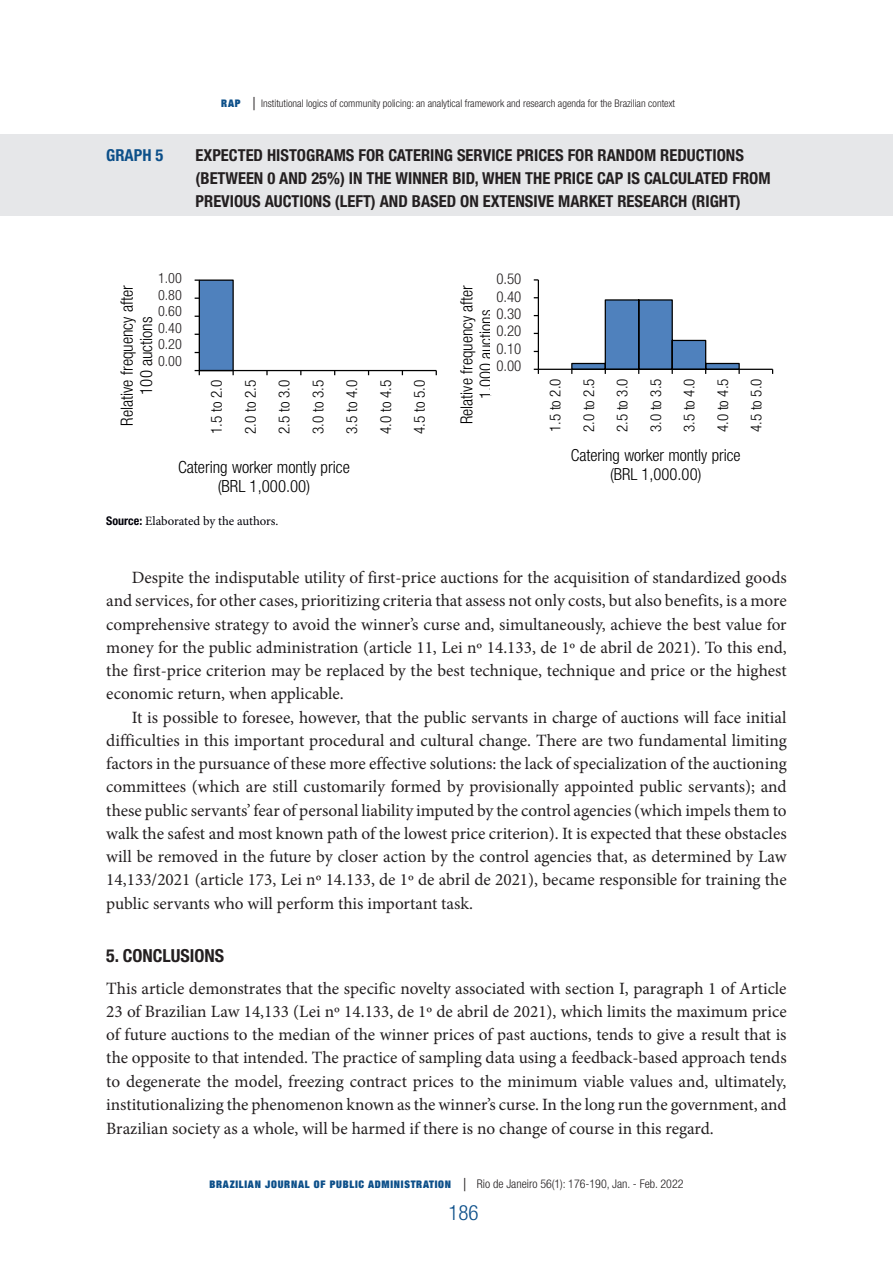
<style>
.page{position:relative;width:893px;height:1263px;background:#fff}
.page>*{position:absolute;margin:0;border:0;box-sizing:border-box;transform-origin:0 0}
.t1{font:300 condensed 21px "Helvetica Neue LT Std";color:#0c4f89}
.SUB1{font:700 condensed 18px "Helvetica Neue LT Std";color:#231f20}
.texto_3{font:17.25px/23.2px "Minion Pro";color:#231f20;text-align:justify}
.sem_recuo{font:17.25px/23.4px "Minion Pro";letter-spacing:-.005em;color:#231f20;text-align:justify}
.t2{font:300 condensed 16.8px/19.2px "Helvetica Neue LT Std";color:#000;text-align:center}
.t3{font:300 condensed 16.65px/19px "Helvetica Neue LT Std";color:#000;text-align:center}
.tit_tab{font:700 condensed 16.5px/23.1px "Helvetica Neue LT Std";color:#231f20}
.tit_tab-2{font:700 condensed 16.5px "Helvetica Neue LT Std";color:#0c4f89}
.t4{font:300 condensed 15.15px "Helvetica Neue LT Std";color:#000}
.t5{font:300 condensed 15px "Helvetica Neue LT Std";color:#000}
.TEXTO_TAB{font:300 condensed 15px "Helvetica Neue LT Std";color:#231f20}
.TEXTO_TAB-2{font:300 condensed 14.25px "Helvetica Neue LT Std";color:#231f20}
.fonte{font:12.75px "Minion Pro";letter-spacing:-.005em;color:#000009}
.t6{font:300 condensed 12px "Helvetica Neue LT Std";color:#231f20}
.t7{font:300 condensed 10.5px "Helvetica Neue LT Std";color:#231f20}
.s1{font-family:"Helvetica Neue";font-weight:900;font-stretch:expanded;color:#0c4f89}
.s2{font-size:18px}
.s3{font-family:"Helvetica Neue LT Std";font-weight:700;font-stretch:condensed;font-size:12px}
.s4{font-family:"Helvetica Neue";font-weight:900;font-stretch:expanded;font-size:10.5px;color:#0c4f89}
</style>
<div class="page">
<div style="left:0;top:135px;width:893px;height:81px;background:#e6e7e9"></div>
<div style="left:199px;top:280px;width:34px;height:91px;background:#4f81bd"></div>
<div style="left:199px;top:280px;width:35px;height:91px;border:1px solid #000"></div>
<hr style="left:199px;top:280px;width:1px;height:91px;background:#000">
<hr style="left:199px;top:370px;width:237px;height:1px;background:#000">
<svg style="left:195px;top:370px;width:5px;height:5px"></svg>
<hr style="left:538px;top:280px;width:1px;height:89px;background:#000">
<hr style="left:538px;top:369px;width:235px;height:1px;background:#000">
<svg style="left:534px;top:369px;width:5px;height:5px"></svg>
<svg style="left:571px;top:299px;width:169px;height:75px"></svg>
<p class="t7" style="left:221px;top:98px;width:455px"><span class="s1">RAP</span> <span class="s2">|</span> Institutional logics of community policing: an analytical framework and research agenda for the Brazilian context</p>
<p class="tit_tab-2" style="left:106px;top:145px;width:59px">GRAPH 5</p>
<p class="tit_tab" style="left:196px;top:143px;width:576px">EXPECTED HISTOGRAMS FOR CATERING SERVICE PRICES FOR RANDOM REDUCTIONS (BETWEEN 0 AND 25%) IN THE WINNER BID, WHEN THE PRICE CAP IS CALCULATED FROM<br>PREVIOUS AUCTIONS (LEFT) AND BASED ON EXTENSIVE MARKET RESEARCH (RIGHT)</p>
<p class="TEXTO_TAB-2" style="left:158px;top:270px;width:25px">1.00</p>
<p class="TEXTO_TAB-2" style="left:158px;top:287px;width:25px">0.80</p>
<p class="TEXTO_TAB-2" style="left:158px;top:303px;width:25px">0.60</p>
<p class="TEXTO_TAB-2" style="left:158px;top:320px;width:25px">0.40</p>
<p class="TEXTO_TAB-2" style="left:158px;top:336px;width:25px">0.20</p>
<p class="TEXTO_TAB-2" style="left:158px;top:353px;width:25px">0.00</p>
<p class="t4" style="left:160px;top:271px;width:27px">1,00</p>
<p class="t2" style="left:117px;top:426px;width:142px;rotate:-90deg">Relative frequency after<br>100 auctions</p>
<p class="t4" style="left:160px;top:289px;width:27px">0,80</p>
<p class="t4" style="left:160px;top:307px;width:27px">0,60</p>
<p class="t4" style="left:160px;top:325px;width:27px">0,40</p>
<p class="t4" style="left:160px;top:343px;width:27px">0,20</p>
<p class="t4" style="left:160px;top:362px;width:27px">0,00</p>
<p class="t4" style="left:208px;top:434px;width:55px;rotate:-90deg">1.5 to 2.0</p>
<p class="t4" style="left:242px;top:434px;width:55px;rotate:-90deg">2.0 to 2.5</p>
<p class="t4" style="left:275px;top:434px;width:55px;rotate:-90deg">2.5 to 3.0</p>
<p class="t4" style="left:309px;top:434px;width:55px;rotate:-90deg">3.0 to 3.5</p>
<p class="t4" style="left:343px;top:434px;width:55px;rotate:-90deg">3.5 to 4.0</p>
<p class="t4" style="left:377px;top:434px;width:55px;rotate:-90deg">4.0 to 4.5</p>
<p class="t4" style="left:411px;top:434px;width:55px;rotate:-90deg">4.5 to 5.0</p>
<p class="TEXTO_TAB" style="left:496px;top:270px;width:27px">0.50</p>
<p class="TEXTO_TAB" style="left:496px;top:288px;width:27px">0.40</p>
<p class="TEXTO_TAB" style="left:496px;top:305px;width:27px">0.30</p>
<p class="TEXTO_TAB" style="left:496px;top:322px;width:27px">0.20</p>
<p class="TEXTO_TAB" style="left:496px;top:340px;width:27px">0.10</p>
<p class="TEXTO_TAB" style="left:496px;top:357px;width:27px">0.00</p>
<p class="t5" style="left:500px;top:271px;width:27px">0,50</p>
<p class="t3" style="left:457px;top:424px;width:140px;rotate:-90deg">Relative frequency after<br>1,000 auctions</p>
<p class="t5" style="left:500px;top:289px;width:27px">0,40</p>
<p class="t5" style="left:500px;top:307px;width:27px">0,30</p>
<p class="t5" style="left:500px;top:325px;width:27px">0,20</p>
<p class="t5" style="left:500px;top:342px;width:27px">0,10</p>
<p class="t5" style="left:500px;top:360px;width:27px">0,00</p>
<p class="t5" style="left:547px;top:432px;width:55px;rotate:-90deg">1.5 to 2.0</p>
<p class="t5" style="left:580px;top:432px;width:55px;rotate:-90deg">2.0 to 2.5</p>
<p class="t5" style="left:614px;top:432px;width:55px;rotate:-90deg">2.5 to 3.0</p>
<p class="t5" style="left:647px;top:432px;width:55px;rotate:-90deg">3.0 to 3.5</p>
<p class="t5" style="left:681px;top:432px;width:55px;rotate:-90deg">3.5 to 4.0</p>
<p class="t5" style="left:714px;top:432px;width:55px;rotate:-90deg">4.0 to 4.5</p>
<p class="t5" style="left:748px;top:432px;width:55px;rotate:-90deg">4.5 to 5.0</p>
<p class="t2" style="left:178px;top:457px;width:173px">Catering worker montly price (BRL 1,000.00)</p>
<p class="t3" style="left:571px;top:445px;width:171px">Catering worker montly price (BRL 1,000.00)</p>
<p class="fonte" style="left:106px;top:512px;width:174px"><span class="s3">Source:</span> Elaborated by the authors.</p>
<p class="texto_3" style="left:106px;top:566px;width:682px;text-indent:26px">Despite the indisputable utility of first-price auctions for the acquisition of standardized goods and services, for other cases, prioritizing criteria that assess not only costs, but also benefits, is a more comprehensive strategy to avoid the winner’s curse and, simultaneously, achieve the best value for money for the public administration (article 11, Lei nº 14.133, de 1º de abril de 2021). To this end, the first-price criterion may be replaced by the best technique, technique and price or the highest economic return, when applicable.</p>
<p class="texto_3" style="left:106px;top:706px;width:682px;text-indent:26px">It is possible to foresee, however, that the public servants in charge of auctions will face initial difficulties in this important procedural and cultural change. There are two fundamental limiting factors in the pursuance of these more effective solutions: the lack of specialization of the auctioning committees (which are still customarily formed by provisionally appointed public servants); and these public servants’ fear of personal liability imputed by the control agencies (which impels them to walk the safest and most known path of the lowest price criterion). It is expected that these obstacles will be removed in the future by closer action by the control agencies that, as determined by Law 14,133/2021 (article 173, Lei nº 14.133, de 1º de abril de 2021), became responsible for training the public servants who will perform this important task.</p>
<p class="SUB1" style="left:106px;top:944px;width:119px">5. CONCLUSIONS</p>
<p class="sem_recuo" style="left:106px;top:976px;width:682px">This article demonstrates that the specific novelty associated with section I, paragraph 1 of Article 23 of Brazilian Law 14,133 (Lei nº 14.133, de 1º de abril de 2021), which limits the maximum price of future auctions to the median of the winner prices of past auctions, tends to give a result that is the opposite to that intended. The practice of sampling data using a feedback-based approach tends to degenerate the model, freezing contract prices to the minimum viable values and, ultimately, institutionalizing the phenomenon known as the winner’s curse. In the long run the government, and Brazilian society as a whole, will be harmed if there is no change of course in this regard.</p>
<p class="t6" style="left:209px;top:1176px;width:476px"><span class="s4">BRAZILIAN JOURNAL OF PUBLIC ADMINISTRATION</span> <span class="s2">|</span> Rio de Janeiro 56(1): 176-190, Jan. - Feb. 2022</p>
<p class="t1" style="left:448px;top:1200px;width:32px">186</p>
</div>
